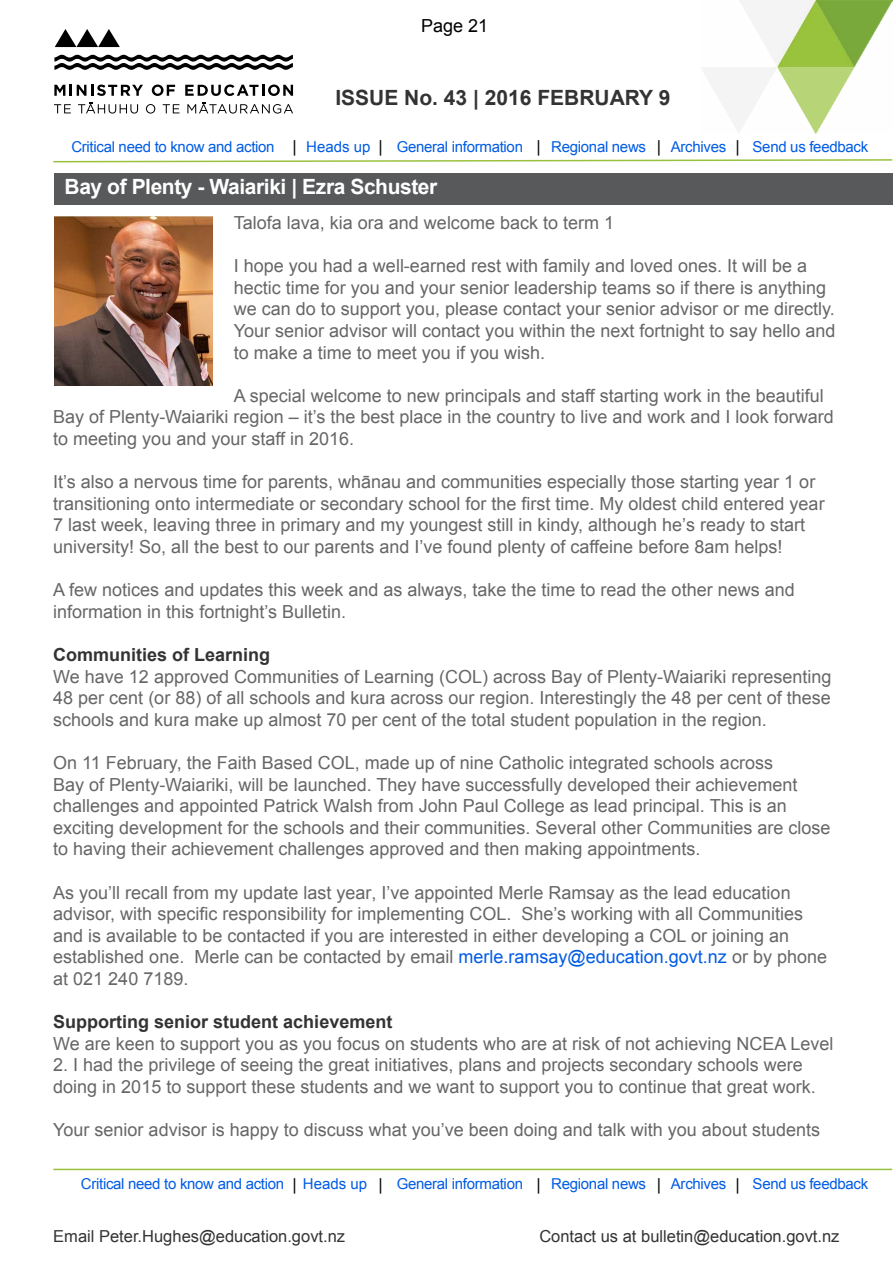
<style>
.page{position:relative;width:893px;height:1263px;background:#fff}
.page>*{position:absolute;margin:0;border:0;box-sizing:border-box;transform-origin:0 0}
.Bookmark{font:700 21px "Arial";letter-spacing:-.02em;color:#fff}
.t1{font:700 21px "Arial";color:#333}
.t2{font:18px/21.6px "Arial";color:#666}
.t3{font:18px/21.6px "Arial";color:#666}
.t4{font:700 18px "Arial";color:#333}
.t5{font:18px "Arial";color:#000}
.t6{font:16.5px "Arial";color:#333}
.t7{font:15px "Arial";letter-spacing:-.02em;color:#005be5}
.s1{font-size:16.5px;color:#000}
.s2{font-style:inherit}
.s3{color:#005be5}
</style>
<div class="page">
<img style="left:702px;top:0;width:191px;height:133px">
<hr style="left:53px;top:1169px;width:839px;height:1px;background:#98c23d">
<svg style="left:54px;top:85px;width:89px;height:11px"></svg>
<svg style="left:152px;top:85px;width:23px;height:11px"></svg>
<svg style="left:185px;top:85px;width:108px;height:11px"></svg>
<svg style="left:54px;top:104px;width:17px;height:9px"></svg>
<svg style="left:78px;top:102px;width:60px;height:12px"></svg>
<svg style="left:146px;top:104px;width:9px;height:10px"></svg>
<svg style="left:163px;top:104px;width:16px;height:9px"></svg>
<svg style="left:187px;top:102px;width:106px;height:12px"></svg>
<svg style="left:55px;top:29px;width:65px;height:18px"></svg>
<svg style="left:54px;top:55px;width:239px;height:15px"></svg>
<div style="left:54px;top:173px;width:839px;height:32px;background:#58595b"></div>
<img style="left:54px;top:216px;width:159px;height:169px">
<svg style="left:53px;top:159px;width:840px;height:4px"></svg>
<p class="t5" style="left:421px;top:14px;width:69px">Page 21</p>
<p class="t1" style="left:335px;top:83px;width:336px">ISSUE No. 43 | 2016 FEBRUARY 9</p>
<p class="t7" style="left:71px;top:137px;width:576px">Critical need to know and action <span class="s1">|</span> Heads up <span class="s1">|</span> General information <span class="s1">|</span> Regional news</p>
<p class="t7" style="left:671px;top:137px;width:57px">Archives</p>
<p class="t7" style="left:753px;top:137px;width:117px">Send us feedback</p>
<p class="Bookmark" style="left:65px;top:173px;width:374px">Bay of Plenty - Waiariki | Ezra Schuster</p>
<p class="t2" style="left:234px;top:212px;width:382px">Talofa lava, kia ora and welcome back to term 1</p>
<p class="t2" style="left:234px;top:255px;width:603px">I hope you had a well-earned rest with family and loved ones. It will be a hectic time for you and your senior leadership teams so if there is anything we can do to support you, please contact your senior advisor or me directly.<br>Your senior advisor will contact you within the next fortnight to say hello and to make a time to meet you if you wish.</p>
<p class="t2" style="left:53px;top:385px;width:782px;text-indent:181px">A special welcome to new principals and staff starting work in the beautiful<br>Bay of Plenty-Waiariki region – it’s the best place in the country to live and work and I look forward to meeting you and your staff in 2016.</p>
<p class="t3" style="left:53px;top:471px;width:773px">It’s also a nervous time for parents, whānau and communities especially those starting year 1 or transitioning onto intermediate or secondary school for the first time. My oldest child entered year <span class="s2">7 last week, leaving three in primary and my youngest still in kindy, although he’s ready to start university! So, all the best to our parents and I’ve found plenty of caffeine before 8am helps!</span></p>
<p class="t2" style="left:53px;top:579px;width:743px">A few notices and updates this week and as always, take the time to read the other news and information in this fortnight’s Bulletin.</p>
<p class="t4" style="left:53px;top:643px;width:219px">Communities of Learning</p>
<p class="t2" style="left:53px;top:666px;width:780px;text-align:justify">We have 12 approved Communities of Learning (COL) across Bay of Plenty-Waiariki representing 48 per cent (or 88) of all schools and kura across our region. Interestingly the 48 per cent of these schools and kura make up almost 70 per cent of the total student population in the region.</p>
<p class="t2" style="left:53px;top:752px;width:779px">On 11 February, the Faith Based COL, made up of nine Catholic integrated schools across<br>Bay of Plenty-Waiariki, will be launched. They have successfully developed their achievement challenges and appointed Patrick Walsh from John Paul College as lead principal. This is an exciting development for the schools and their communities. Several other Communities are close to having their achievement challenges approved and then making appointments.</p>
<p class="t2" style="left:53px;top:882px;width:775px">As you’ll recall from my update last year, I’ve appointed Merl<span class="s2">e</span> Ramsay as the lead education <span class="s2">advisor, with specific responsibility for implementing COL. She’s working with all Communities </span>and is available to be contacted if you are interested in either developing a COL or joining an established one. Merle can be contacted by email <span class="s3">merle.ramsay@education.govt.nz</span> or by phone at 021 240 7189.</p>
<p class="t4" style="left:53px;top:1010px;width:341px">Supporting senior student achievement</p>
<p class="t2" style="left:53px;top:1033px;width:782px">We are keen to support you as you focus on students who are at risk of not achieving NCEA Level</p>
<p class="t2" style="left:53px;top:1054px;width:764px">2. I had the privilege of seeing the great initiatives, plans and projects secondary schools were doing in 2015 to support these students and we want to support you to continue that great work.</p>
<p class="t2" style="left:53px;top:1119px;width:768px">Your senior advisor is happy to discuss what you’ve been doing and talk with you about students</p>
<p class="t7" style="left:81px;top:1174px;width:567px">Critical need to know and action <span class="s1">|</span> Heads up <span class="s1">|</span> General information <span class="s1">|</span> Regional news</p>
<p class="t7" style="left:671px;top:1174px;width:57px">Archives</p>
<p class="t7" style="left:753px;top:1174px;width:117px">Send us feedback</p>
<p class="t6" style="left:53px;top:1226px;width:293px">Email Peter.Hughes@education.govt.nz</p>
<p class="t6" style="left:539px;top:1226px;width:302px">Contact us at bulletin@education.govt.nz</p>
</div>
